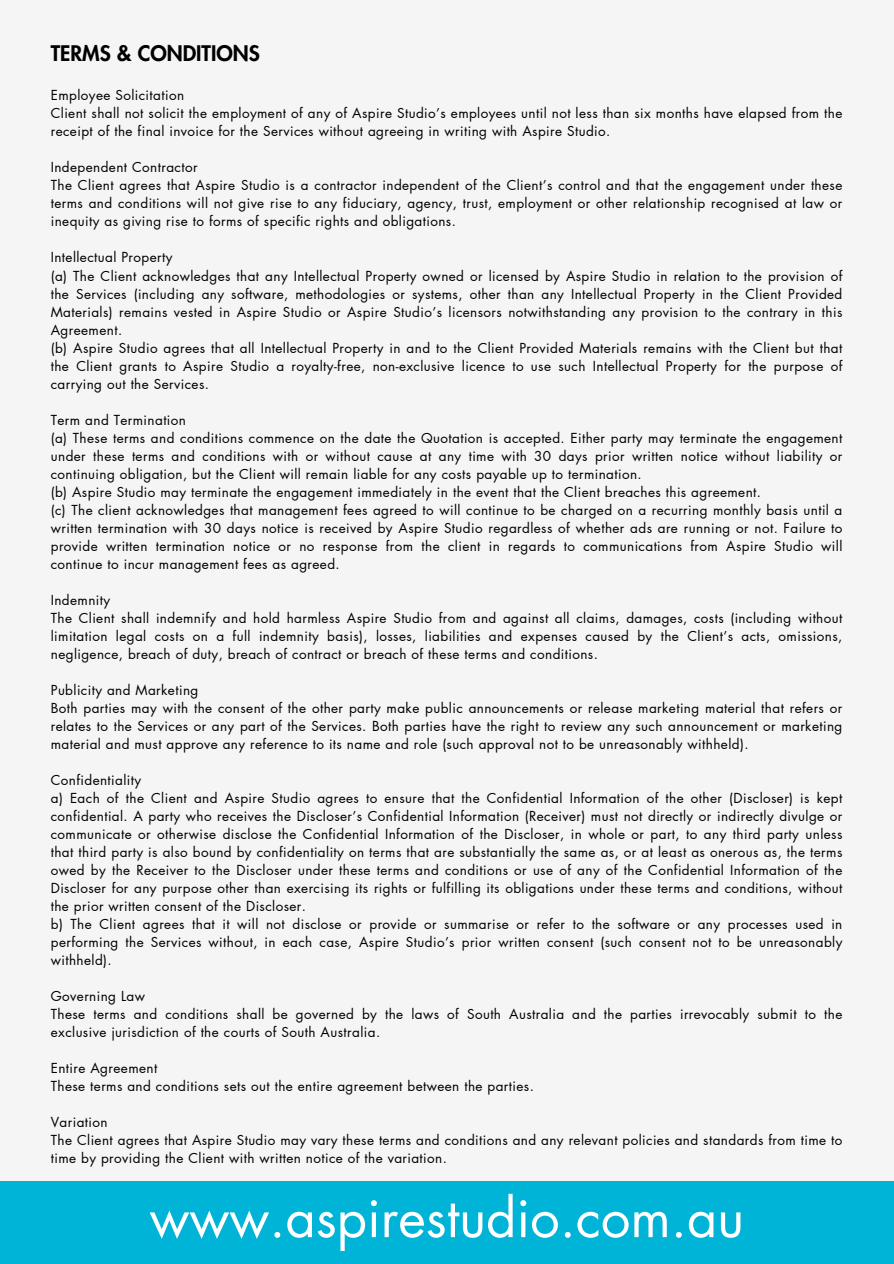
<style>
.page{position:relative;width:894px;height:1264px;background:#fff}
.page>*{position:absolute;margin:0;border:0;box-sizing:border-box;transform-origin:0 0}
.t1{font:52.5px "Futura LT Pro";color:#fff}
.t2{font:800 21px "Futura LT Pro";color:#000}
.t3{font:13.5px/18px "Futura LT Pro";letter-spacing:.03em;color:#000;text-align:justify}
</style>
<div class="page">
<div style="left:0;top:0;width:893px;height:1263px;background:#f5f5f5"></div>
<div style="left:0;top:1180px;width:893px;height:83px;background:#00b4d8"></div>
<p class="t2" style="left:51px;top:44px;width:210px">TERMS &amp; CONDITIONS</p>
<p class="t3" style="left:51px;top:87px;width:135px">Employee Solicitation</p>
<p class="t3" style="left:51px;top:105px;width:792px">Client shall not solicit the employment of any of Aspire Studio’s employees until not less than six months have elapsed from the receipt of the final invoice for the Services without agreeing in writing with Aspire Studio.</p>
<p class="t3" style="left:51px;top:159px;width:148px">Independent Contractor</p>
<p class="t3" style="left:51px;top:177px;width:792px">The Client agrees that Aspire Studio is a contractor independent of the Client’s control and that the engagement under these terms and conditions will not give rise to any fiduciary, agency, trust, employment or other relationship recognised at law or inequity as giving rise to forms of specific rights and obligations.</p>
<p class="t3" style="left:51px;top:249px;width:123px">Intellectual Property</p>
<p class="t3" style="left:51px;top:267px;width:792px">(a) The Client acknowledges that any Intellectual Property owned or licensed by Aspire Studio in relation to the provision of the Services (including any software, methodologies or systems, other than any Intellectual Property in the Client Provided Materials) remains vested in Aspire Studio or Aspire Studio’s licensors notwithstanding any provision to the contrary in this Agreement.</p>
<p class="t3" style="left:51px;top:339px;width:792px">(b) Aspire Studio agrees that all Intellectual Property in and to the Client Provided Materials remains with the Client but that the Client grants to Aspire Studio a royalty-free, non-exclusive licence to use such Intellectual Property for the purpose of carrying out the Services.</p>
<p class="t3" style="left:51px;top:411px;width:137px">Term and Termination</p>
<p class="t3" style="left:51px;top:429px;width:792px">(a) These terms and conditions commence on the date the Quotation is accepted. Either party may terminate the engagement under these terms and conditions with or without cause at any time with 30 days prior written notice without liability or continuing obligation, but the Client will remain liable for any costs payable up to termination.</p>
<p class="t3" style="left:51px;top:483px;width:711px">(b) Aspire Studio may terminate the engagement immediately in the event that the Client breaches this agreement.</p>
<p class="t3" style="left:51px;top:501px;width:792px">(c) The client acknowledges that management fees agreed to will continue to be charged on a recurring monthly basis until a written termination with 30 days notice is received by Aspire Studio regardless of whether ads are running or not. Failure to provide written termination notice or no response from the client in regards to communications from Aspire Studio will continue to incur management fees as agreed.</p>
<p class="t3" style="left:51px;top:591px;width:61px">Indemnity</p>
<p class="t3" style="left:51px;top:609px;width:792px">The Client shall indemnify and hold harmless Aspire Studio from and against all claims, damages, costs (including without limitation legal costs on a full indemnity basis), losses, liabilities and expenses caused by the Client’s acts, omissions, negligence, breach of duty, breach of contract or breach of these terms and conditions.</p>
<p class="t3" style="left:51px;top:681px;width:149px">Publicity and Marketing</p>
<p class="t3" style="left:51px;top:699px;width:792px">Both parties may with the consent of the other party make public announcements or release marketing material that refers or relates to the Services or any part of the Services. Both parties have the right to review any such announcement or marketing material and must approve any reference to its name and role (such approval not to be unreasonably withheld).</p>
<p class="t3" style="left:51px;top:771px;width:92px">Confidentiality</p>
<p class="t3" style="left:51px;top:789px;width:792px">a) Each of the Client and Aspire Studio agrees to ensure that the Confidential Information of the other (Discloser) is kept confidential. A party who receives the Discloser’s Confidential Information (Receiver) must not directly or indirectly divulge or communicate or otherwise disclose the Confidential Information of the Discloser, in whole or part, to any third party unless that third party is also bound by confidentiality on terms that are substantially the same as, or at least as onerous as, the terms owed by the Receiver to the Discloser under these terms and conditions or use of any of the Confidential Information of the Discloser for any purpose other than exercising its rights or fulfilling its obligations under these terms and conditions, without the prior written consent of the Discloser.</p>
<p class="t3" style="left:51px;top:915px;width:792px">b) The Client agrees that it will not disclose or provide or summarise or refer to the software or any processes used in performing the Services without, in each case, Aspire Studio’s prior written consent (such consent not to be unreasonably withheld).</p>
<p class="t3" style="left:51px;top:987px;width:96px">Governing Law</p>
<p class="t3" style="left:51px;top:1005px;width:792px">These terms and conditions shall be governed by the laws of South Australia and the parties irrevocably submit to the exclusive jurisdiction of the courts of South Australia.</p>
<p class="t3" style="left:51px;top:1059px;width:108px">Entire Agreement</p>
<p class="t3" style="left:51px;top:1077px;width:484px">These terms and conditions sets out the entire agreement between the parties.</p>
<p class="t3" style="left:51px;top:1113px;width:58px">Variation</p>
<h1 class="t3" style="left:51px;top:1131px;width:792px">The Client agrees that Aspire Studio may vary these terms and conditions and any relevant policies and standards from time to time by providing the Client with written notice of the variation.</h1>
<h2 class="t1" style="left:149px;top:1193px;width:596px">www.aspirestudio.com.au</h2>
</div>
